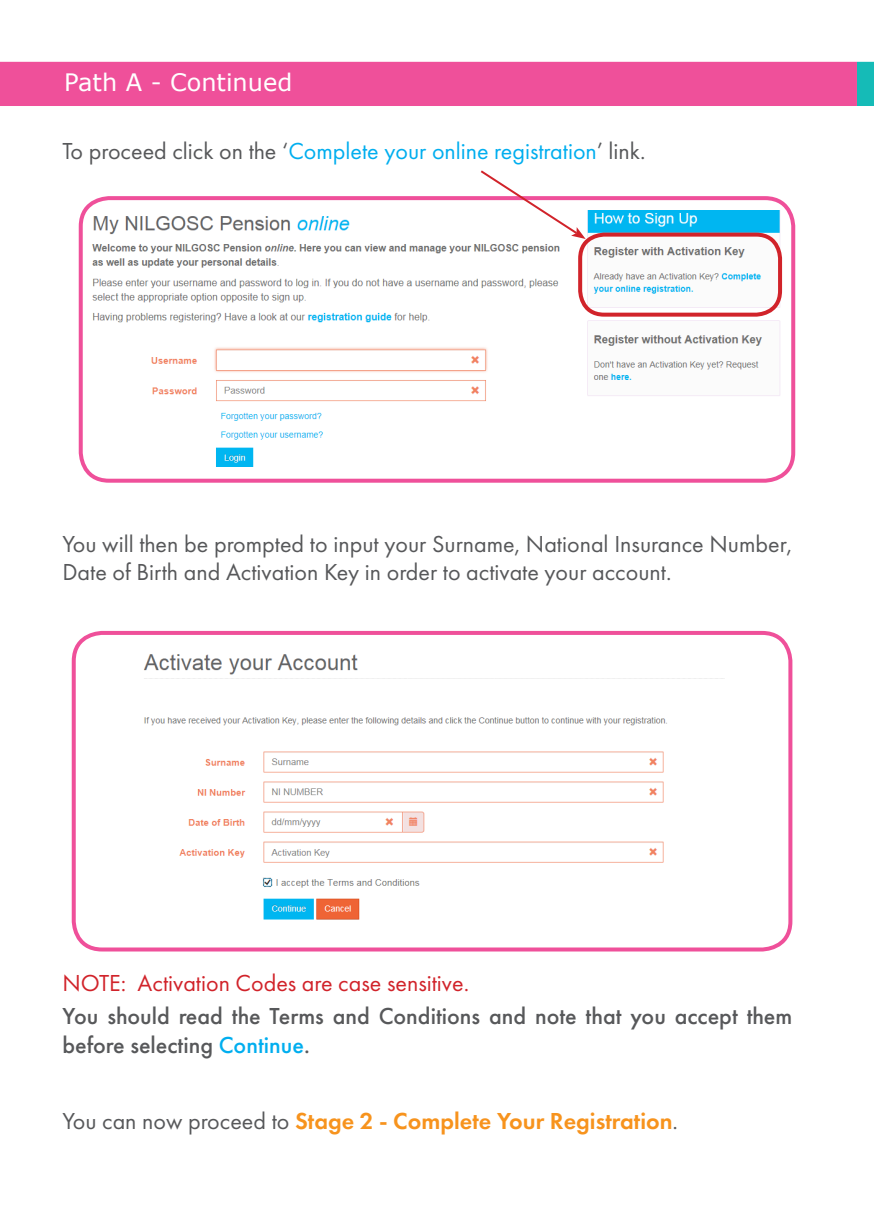
<style>
.page{position:relative;width:874px;height:1225px;background:#fff}
.page>*{position:absolute;margin:0;border:0;box-sizing:border-box;transform-origin:0 0}
.t1{font:24px/28.8px "Futura PT";color:#57585a}
.t2{font:500 24px/28.8px "Futura PT";color:#57585a}
.t3{font:24px "Futura PT";color:#00aeef}
.t4{font:600 24px "Futura PT";color:#f7931d}
.t5{font:24px "Futura PT";color:#d1232a}
.t6{font:24px "Verdana";color:#fff}
.s1{color:#57585a}
.s2{color:#00aeef}
.s3{font-weight:400;color:#57585a}
</style>
<div class="page">
<div style="left:0;top:62px;width:873px;height:44px;background:#ef509a"></div>
<div style="left:72px;top:631px;width:720px;height:320px;border:4px solid #ef509a;border-radius:28px"></div>
<img style="left:143px;top:654px;width:581px;height:266px">
<div style="left:79px;top:196px;width:715px;height:287px;border:4px solid #ef509a;border-radius:28px"></div>
<img style="left:92px;top:210px;width:688px;height:257px">
<div style="left:578px;top:233px;width:203px;height:84px;border:4px solid #d1232a;border-radius:24px"></div>
<svg style="left:478px;top:170px;width:107px;height:69px"></svg>
<p class="t6" style="left:64px;top:66px;width:229px">Path A - Continued</p>
<p class="t3" style="left:62px;top:136px;width:584px"><span class="s1">To proceed click on the ‘</span>Complete your online registration<span class="s1">’ link.</span></p>
<p class="t1" style="left:62px;top:529px;width:731px">You will then be prompted to input your Surname, National Insurance Number,<br>Date of Birth and Activation Key in order to activate your account.</p>
<p class="t5" style="left:62px;top:968px;width:408px">NOTE: Activation Codes are case sensitive.</p>
<p class="t2" style="left:62px;top:1001px;width:731px">You should read the Terms and Conditions and note that you accept them before selecting <span class="s2">Continue</span>.</p>
<p class="t4" style="left:62px;top:1106px;width:617px"><span class="s3">You can now proceed to</span> Stage 2 - Complete Your Registration<span class="s3">.</span></p>
</div>
